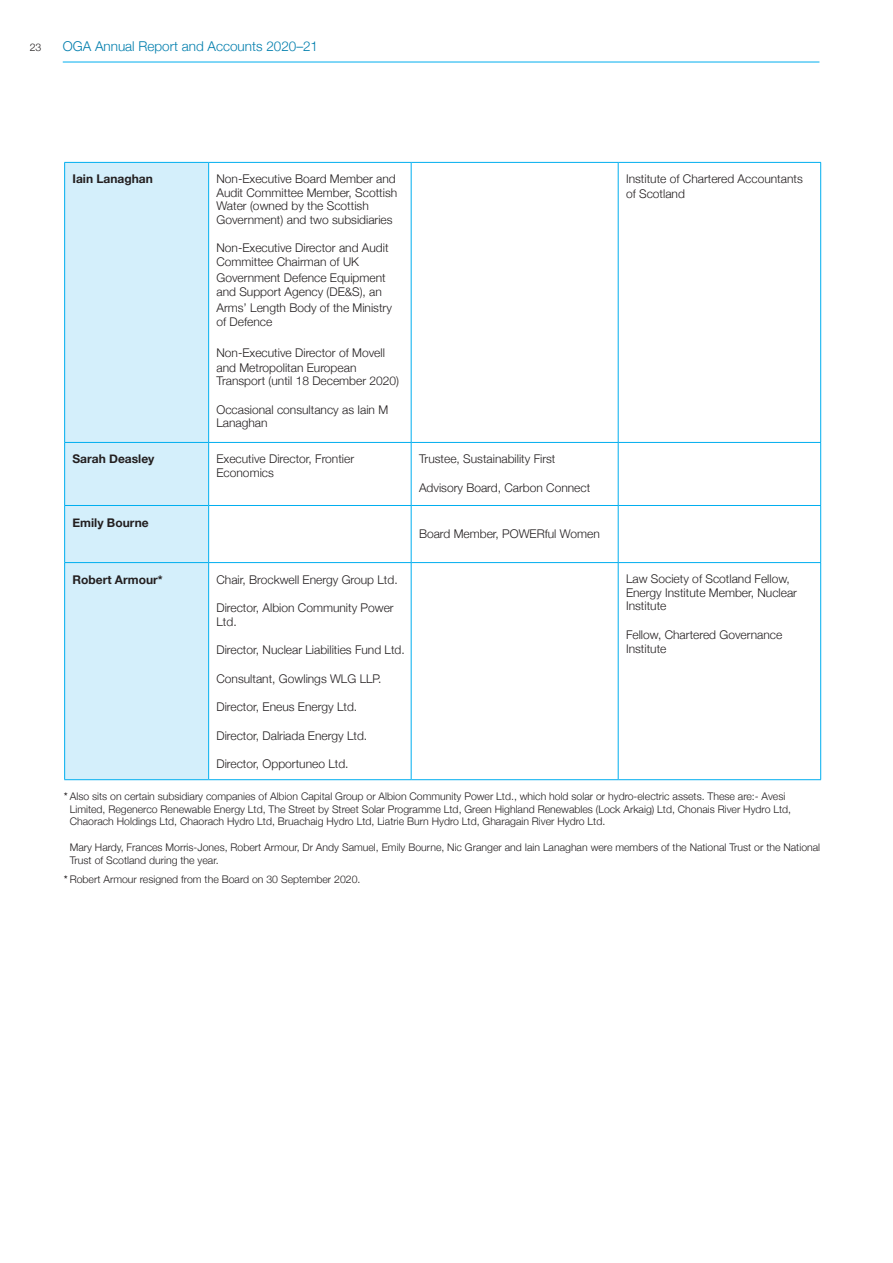
<style>
.page{position:relative;width:893px;height:1263px;background:#fff}
.page>*{position:absolute;margin:0;border:0;box-sizing:border-box;transform-origin:0 0}
.t1{font:300 13.5px "Helvetica Neue";color:#007ead}
.t2{font:300 12px/13.5px "Helvetica Neue";color:#231f20}
.t3{font:700 12px "Helvetica Neue";color:#231f20}
.t4{font:300 10.5px/12.8px "Helvetica Neue";color:#231f20}
.s1{font-family:"Helvetica";font-weight:400}
</style>
<div class="page">
<div style="left:65px;top:163px;width:143px;height:616px;background:#d4effb"></div>
<svg style="left:209px;top:163px;width:611px;height:616px"></svg>
<hr style="left:64px;top:162px;width:145px;height:1px;background:#00aeef">
<hr style="left:64px;top:163px;width:1px;height:279px;background:#00aeef">
<hr style="left:209px;top:162px;width:202px;height:1px;background:#00aeef">
<hr style="left:208px;top:163px;width:1px;height:279px;background:#00aeef">
<hr style="left:411px;top:162px;width:207px;height:1px;background:#00aeef">
<hr style="left:411px;top:163px;width:1px;height:279px;background:#00aeef">
<hr style="left:618px;top:162px;width:203px;height:1px;background:#00aeef">
<hr style="left:618px;top:163px;width:1px;height:279px;background:#00aeef">
<hr style="left:820px;top:163px;width:1px;height:279px;background:#00aeef">
<hr style="left:64px;top:442px;width:145px;height:1px;background:#00aeef">
<hr style="left:64px;top:443px;width:1px;height:62px;background:#00aeef">
<hr style="left:209px;top:442px;width:202px;height:1px;background:#00aeef">
<hr style="left:208px;top:443px;width:1px;height:62px;background:#00aeef">
<hr style="left:411px;top:442px;width:207px;height:1px;background:#00aeef">
<hr style="left:411px;top:443px;width:1px;height:62px;background:#00aeef">
<hr style="left:618px;top:442px;width:203px;height:1px;background:#00aeef">
<hr style="left:618px;top:443px;width:1px;height:62px;background:#00aeef">
<hr style="left:820px;top:443px;width:1px;height:62px;background:#00aeef">
<hr style="left:64px;top:505px;width:145px;height:1px;background:#00aeef">
<hr style="left:64px;top:506px;width:1px;height:56px;background:#00aeef">
<hr style="left:209px;top:505px;width:202px;height:1px;background:#00aeef">
<hr style="left:208px;top:506px;width:1px;height:56px;background:#00aeef">
<hr style="left:411px;top:505px;width:207px;height:1px;background:#00aeef">
<hr style="left:411px;top:506px;width:1px;height:56px;background:#00aeef">
<hr style="left:618px;top:505px;width:203px;height:1px;background:#00aeef">
<hr style="left:618px;top:506px;width:1px;height:56px;background:#00aeef">
<hr style="left:820px;top:506px;width:1px;height:56px;background:#00aeef">
<hr style="left:64px;top:562px;width:145px;height:1px;background:#00aeef">
<hr style="left:64px;top:563px;width:1px;height:216px;background:#00aeef">
<hr style="left:209px;top:562px;width:202px;height:1px;background:#00aeef">
<hr style="left:208px;top:563px;width:1px;height:216px;background:#00aeef">
<hr style="left:411px;top:562px;width:207px;height:1px;background:#00aeef">
<hr style="left:411px;top:563px;width:1px;height:216px;background:#00aeef">
<hr style="left:618px;top:562px;width:203px;height:1px;background:#00aeef">
<hr style="left:618px;top:563px;width:1px;height:216px;background:#00aeef">
<hr style="left:820px;top:563px;width:1px;height:216px;background:#00aeef">
<hr style="left:64px;top:779px;width:145px;height:1px;background:#00aeef">
<hr style="left:209px;top:779px;width:202px;height:1px;background:#00aeef">
<hr style="left:411px;top:779px;width:207px;height:1px;background:#00aeef">
<hr style="left:618px;top:779px;width:203px;height:1px;background:#00aeef">
<hr style="left:63px;top:62px;width:756px;height:1px;background:#00aeef">
<p class="t4" style="left:30px;top:40px;width:13px">23</p>
<p class="t1" style="left:63px;top:36px;width:257px">OGA Annual Report and Accounts 2020–21</p>
<p class="t3" style="left:73px;top:170px;width:82px">Iain Lanaghan</p>
<p class="t2" style="left:217px;top:171px;width:182px">Non-Executive Board Member and<br>Audit Committee Member, Scottish<br>Water (owned by the Scottish<br>Government) and two subsidiaries</p>
<p class="t2" style="left:217px;top:240px;width:174px">Non-Executive Director and Audit<br>Committee Chairman of UK</p>
<p class="t2" style="left:217px;top:269px;width:171px;line-height:14.4px">Government Defence Equipment and Support Agency (DE&amp;S), an</p>
<p class="t2" style="left:217px;top:300px;width:177px;line-height:14.4px">Arms’ Length Body of the Ministry of Defence</p>
<p class="t2" style="left:217px;top:345px;width:184px;line-height:14px">Non-Executive Director of Movell and Metropolitan European<br>Transport (until 18 December 2020)</p>
<p class="t2" style="left:217px;top:402px;width:173px">Occasional consultancy as Iain M<br>Lanaghan</p>
<p class="t3" style="left:73px;top:450px;width:84px">Sarah Deasley</p>
<p class="t2" style="left:217px;top:451px;width:139px">Executive Director, Frontier<br>Economics</p>
<p class="t2" style="left:419px;top:451px;width:138px">Trustee, Sustainability First</p>
<p class="t2" style="left:419px;top:480px;width:173px">Advisory Board, Carbon Connect</p>
<p class="t3" style="left:73px;top:513px;width:78px">Emily Bourne</p>
<p class="t2" style="left:419px;top:526px;width:182px">Board Member, POWERful Women</p>
<p class="t3" style="left:73px;top:570px;width:92px">Robert Armour*</p>
<p class="t2" style="left:217px;top:572px;width:183px">Chair, Brockwell Energy Group Ltd.</p>
<p class="t2" style="left:217px;top:600px;width:179px">Director, Albion Community Power<br>Ltd.</p>
<p class="t2" style="left:217px;top:642px;width:190px">Director, Nuclear Liabilities Fund Ltd.</p>
<p class="t2" style="left:217px;top:671px;width:167px">Consultant, Gowlings WLG LLP.</p>
<p class="t2" style="left:217px;top:699px;width:142px">Director, Eneus Energy Ltd.</p>
<p class="t2" style="left:217px;top:728px;width:152px">Director, Dalriada Energy Ltd.</p>
<p class="t2" style="left:217px;top:756px;width:134px">Director, Opportuneo Ltd.</p>
<p class="t2" style="left:626px;top:171px;width:178px;line-height:14.4px">Institute of Chartered Accountants of Scotland</p>
<p class="t2" style="left:626px;top:572px;width:173px">Law Society of Scotland Fellow,<br>Energy Institute Member, Nuclear<br>Institute</p>
<p class="t2" style="left:626px;top:627px;width:158px">Fellow, Chartered Governance<br>Institute</p>
<p class="t4" style="left:70px;top:789px;width:723px;text-indent:-6px"><span class="s1">*</span> Also sits on certain subsidiary companies of Albion Capital Group or Albion Community Power Ltd., which hold solar or hydro-electric assets. These are:- Avesi<br>Limited, Regenerco Renewable Energy Ltd, The Street by Street Solar Programme Ltd, Green Highland Renewables (Lock Arkaig) Ltd, Chonais River Hydro Ltd,<br>Chaorach Holdings Ltd, Chaorach Hydro Ltd, Bruachaig Hydro Ltd, Liatrie Burn Hydro Ltd, Gharagain River Hydro Ltd.</p>
<p class="t4" style="left:70px;top:840px;width:752px">Mary Hardy, Frances Morris-Jones, Robert Armour, Dr Andy Samuel, Emily Bourne, Nic Granger and Iain Lanaghan were members of the National Trust or the National<br>Trust of Scotland during the year.</p>
<p class="t4" style="left:64px;top:872px;width:298px"><span class="s1">*</span> Robert Armour resigned from the Board on 30 September 2020.</p>
</div>
